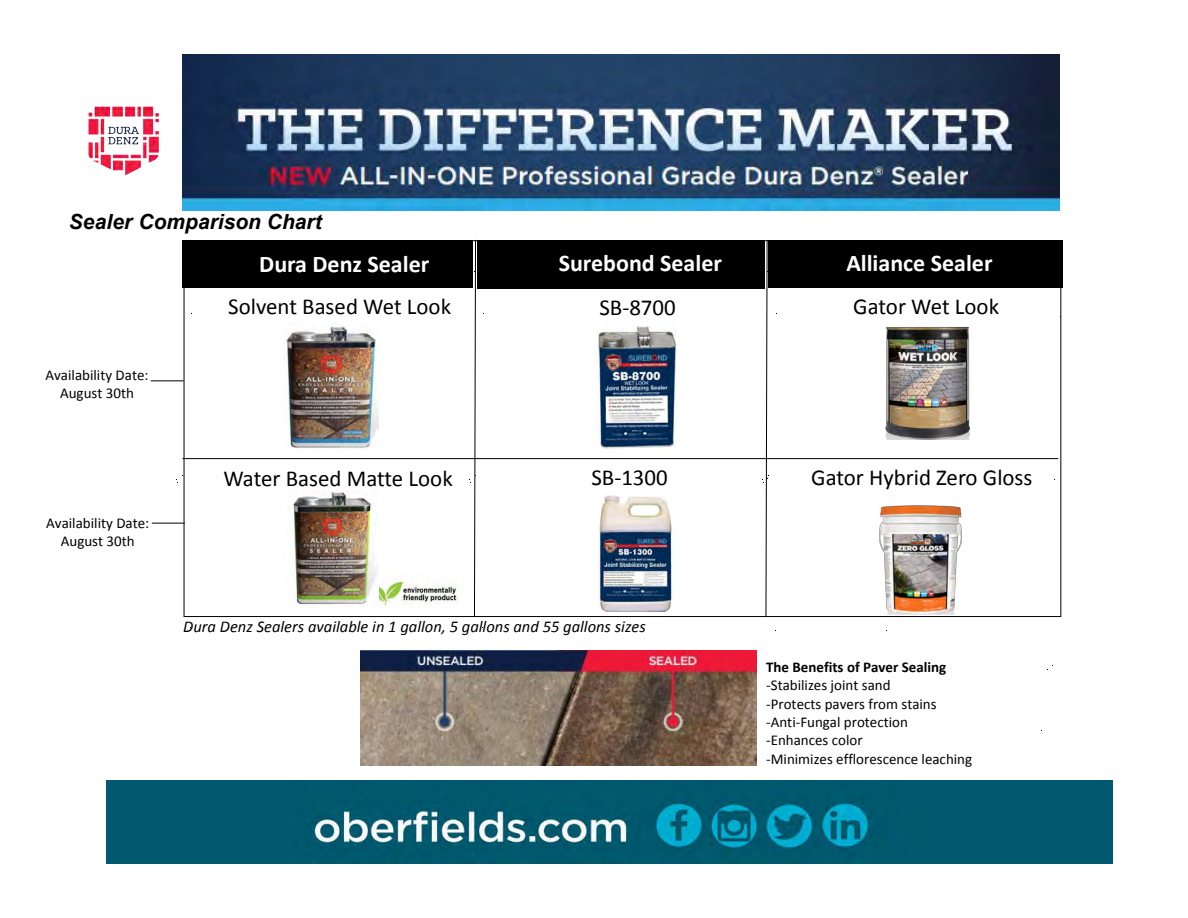
<style>
.page{position:relative;width:1188px;height:918px;background:#fff}
.page>*{position:absolute;margin:0;border:0;box-sizing:border-box;transform-origin:0 0}
.t1{font:700 24px "Calibri";color:#fff}
.t2{font:22.8px "Calibri";color:#000}
.t3{font:italic 700 20.85px "Arial";letter-spacing:.005em;color:#000}
.t4{font:italic 16.5px "Calibri";color:#000}
.t5{font:15px/18.3px "Calibri";color:#000;text-align:center}
.t6{font:700 15px "Calibri";color:#000}
</style>
<div class="page">
<div style="left:184px;top:240px;width:877px;height:377px;background:#fff;border:1px solid #000"></div>
<div style="left:183px;top:240px;width:290px;height:47px;background:#000"></div>
<div style="left:478px;top:240px;width:287px;height:48px;background:#000"></div>
<div style="left:768px;top:240px;width:295px;height:48px;background:#000"></div>
<img style="left:886px;top:326px;width:84px;height:113px">
<img style="left:597px;top:327px;width:80px;height:121px">
<img style="left:879px;top:505px;width:83px;height:109px">
<img style="left:598px;top:495px;width:75px;height:116px">
<svg style="left:469px;top:239px;width:7px;height:378px"></svg>
<svg style="left:762px;top:239px;width:7px;height:378px"></svg>
<hr style="left:182px;top:458px;width:876px;height:1px;background:#000">
<img style="left:107px;top:780px;width:1005px;height:84px">
<hr style="left:152px;top:523px;width:33px;height:1px;background:#000">
<hr style="left:151px;top:380px;width:33px;height:1px;background:#000">
<img style="left:182px;top:54px;width:878px;height:156px">
<img style="left:286px;top:326px;width:92px;height:123px">
<img style="left:88px;top:106px;width:71px;height:70px">
<img style="left:360px;top:651px;width:396px;height:114px">
<img style="left:379px;top:575px;width:81px;height:34px">
<img style="left:293px;top:492px;width:86px;height:113px">
<h3 class="t3" style="left:69px;top:214px;width:254px">Sealer Comparison Chart</h3>
<h1 class="t1" style="left:259px;top:254px;width:172px">Dura Denz Sealer</h1>
<h1 class="t1" style="left:559px;top:253px;width:165px">Surebond Sealer</h1>
<h1 class="t1" style="left:846px;top:253px;width:148px">Alliance Sealer</h1>
<p class="t5" style="left:46px;top:367px;width:105px">Availability Date:<br>August 30th</p>
<p class="t5" style="left:46px;top:515px;width:105px">Availability Date:<br>August 30th</p>
<h2 class="t2" style="left:228px;top:296px;width:224px">Solvent Based Wet Look</h2>
<h2 class="t2" style="left:223px;top:469px;width:231px">Water Based Matte Look</h2>
<h2 class="t2" style="left:599px;top:298px;width:78px">SB-8700</h2>
<h2 class="t2" style="left:853px;top:297px;width:147px">Gator Wet Look</h2>
<h2 class="t2" style="left:591px;top:468px;width:78px">SB-1300</h2>
<h2 class="t2" style="left:811px;top:468px;width:223px">Gator Hybrid Zero Gloss</h2>
<p class="t4" style="left:183px;top:620px;width:464px">Dura Denz Sealers available in 1 gallon, 5 gallons and 55 gallons sizes</p>
<p class="t6" style="left:766px;top:661px;width:182px">The Benefits of Paver Sealing</p>
<p class="t5" style="left:766px;top:678px;width:207px;text-align:left">-Stabilizes joint sand<br>-Protects pavers from stains -Anti-Fungal protection -Enhances color<br>-Minimizes efflorescence leaching</p>
</div>
